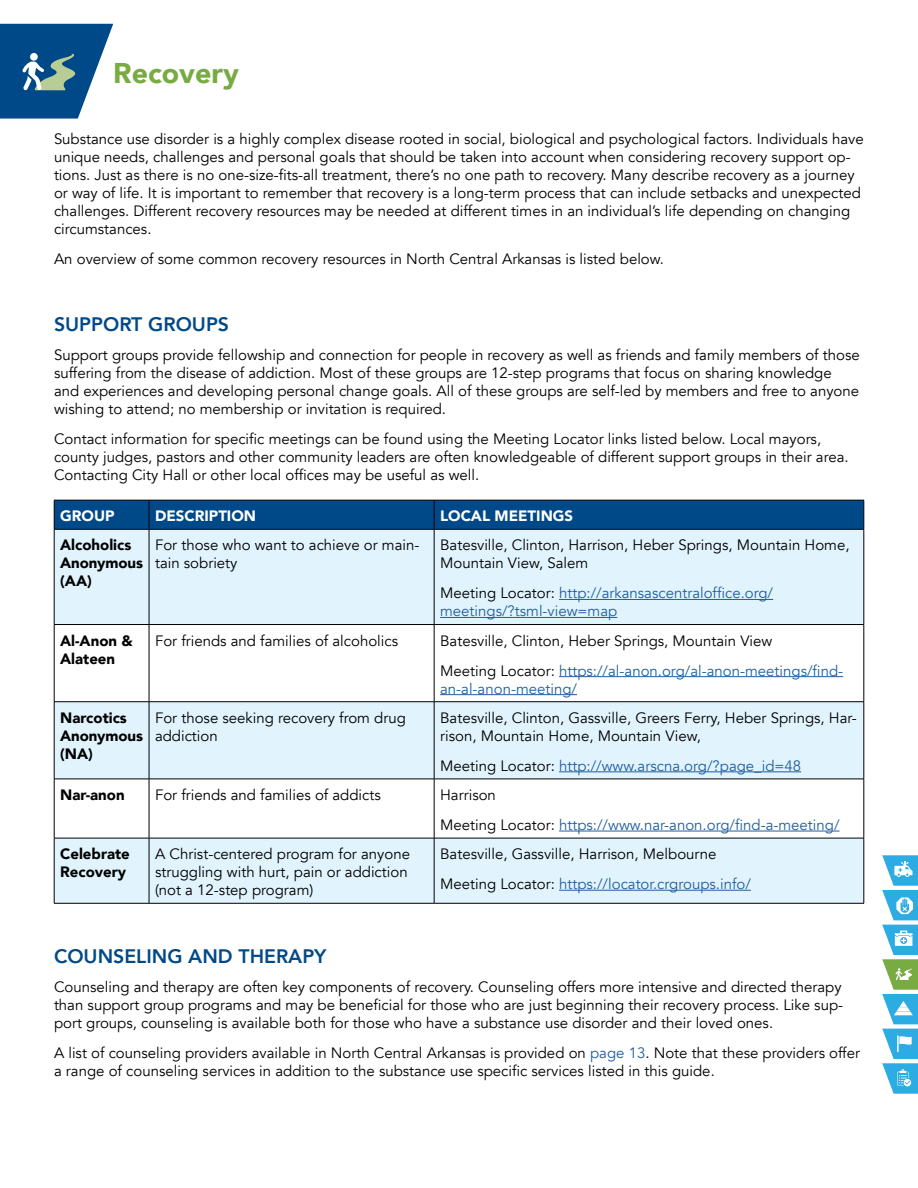
<style>
.page{position:relative;width:918px;height:1188px;background:#fff}
.page>*{position:absolute;margin:0;border:0;box-sizing:border-box;transform-origin:0 0}
.t1{font:900 28.5px "Avenir";color:#78ab41}
.t2{font:800 19.5px "Avenir";color:#004988}
.t3{font:15px/18px "Avenir";color:#000}
.t4{font:15px/18px "Avenir";color:#215e9e}
.t5{font:900 15px/18px "Avenir";color:#000}
.t6{font:900 15px "Avenir";color:#fff}
.s1{color:#000}
.s2{color:#215e9e}
</style>
<div class="page">
<svg style="left:55px;top:530px;width:809px;height:373px;fill:#e1f4fd"></svg>
<svg style="left:54px;top:500px;width:811px;height:29px;background:#004783"></svg>
<hr style="left:54px;top:529px;width:95px;height:1px;background:#000">
<hr style="left:54px;top:530px;width:1px;height:94px;background:#000">
<hr style="left:149px;top:529px;width:285px;height:1px;background:#000">
<hr style="left:149px;top:530px;width:1px;height:94px;background:#000">
<hr style="left:434px;top:529px;width:430px;height:1px;background:#000">
<hr style="left:434px;top:530px;width:1px;height:94px;background:#000">
<hr style="left:864px;top:530px;width:1px;height:94px;background:#000">
<hr style="left:54px;top:624px;width:95px;height:1px;background:#000">
<hr style="left:54px;top:625px;width:1px;height:77px;background:#000">
<hr style="left:149px;top:624px;width:285px;height:1px;background:#000">
<hr style="left:149px;top:625px;width:1px;height:77px;background:#000">
<hr style="left:434px;top:624px;width:430px;height:1px;background:#000">
<hr style="left:434px;top:625px;width:1px;height:77px;background:#000">
<hr style="left:864px;top:625px;width:1px;height:77px;background:#000">
<hr style="left:54px;top:701px;width:95px;height:1px;background:#000">
<hr style="left:54px;top:702px;width:1px;height:77px;background:#000">
<hr style="left:149px;top:701px;width:285px;height:1px;background:#000">
<hr style="left:149px;top:702px;width:1px;height:77px;background:#000">
<hr style="left:434px;top:701px;width:430px;height:1px;background:#000">
<hr style="left:434px;top:702px;width:1px;height:77px;background:#000">
<hr style="left:864px;top:702px;width:1px;height:77px;background:#000">
<hr style="left:54px;top:779px;width:95px;height:1px;background:#000">
<hr style="left:54px;top:779px;width:1px;height:59px;background:#000">
<hr style="left:149px;top:779px;width:285px;height:1px;background:#000">
<hr style="left:149px;top:779px;width:1px;height:59px;background:#000">
<hr style="left:434px;top:779px;width:430px;height:1px;background:#000">
<hr style="left:434px;top:779px;width:1px;height:59px;background:#000">
<hr style="left:864px;top:779px;width:1px;height:59px;background:#000">
<hr style="left:54px;top:838px;width:95px;height:1px;background:#000">
<hr style="left:54px;top:838px;width:1px;height:65px;background:#000">
<hr style="left:149px;top:838px;width:285px;height:1px;background:#000">
<hr style="left:149px;top:838px;width:1px;height:65px;background:#000">
<hr style="left:434px;top:838px;width:430px;height:1px;background:#000">
<hr style="left:434px;top:838px;width:1px;height:65px;background:#000">
<hr style="left:864px;top:838px;width:1px;height:65px;background:#000">
<hr style="left:54px;top:903px;width:95px;height:1px;background:#000">
<hr style="left:149px;top:903px;width:285px;height:1px;background:#000">
<hr style="left:434px;top:903px;width:430px;height:1px;background:#000">
<hr style="left:559px;top:599px;width:214px;height:1px;background:#215e9e">
<hr style="left:440px;top:617px;width:177px;height:1px;background:#215e9e">
<hr style="left:559px;top:676px;width:284px;height:1px;background:#215e9e">
<hr style="left:440px;top:694px;width:137px;height:1px;background:#215e9e">
<hr style="left:559px;top:771px;width:242px;height:1px;background:#215e9e">
<hr style="left:559px;top:831px;width:281px;height:1px;background:#215e9e">
<hr style="left:559px;top:890px;width:192px;height:1px;background:#215e9e">
<svg style="left:0;top:24px;width:113px;height:95px"></svg>
<div style="left:30px;top:53px;width:8px;height:8px;background:#fff;border-radius:50%"></div>
<svg style="left:882px;top:855px;width:36px;height:239px"></svg>
<h1 class="t1" style="left:113px;top:48px;width:127px">Recovery</h1>
<p class="t3" style="left:54px;top:130px;width:811px">Substance use disorder is a highly complex disease rooted in social, biological and psychological factors. Individuals have unique needs, challenges and personal goals that should be taken into account when considering recovery support op&shy;tions. Just as there is no one-size-fits-all treatment, there’s no one path to recovery. Many describe recovery as a journey or way of life. It is important to remember that recovery is a long-term process that can include setbacks and unexpected challenges. Different recovery resources may be needed at different times in an individual’s life depending on changing circumstances.</p>
<p class="t3" style="left:54px;top:250px;width:612px">An overview of some common recovery resources in North Central Arkansas is listed below.</p>
<h2 class="t2" style="left:54px;top:309px;width:177px">SUPPORT GROUPS</h2>
<p class="t3" style="left:54px;top:346px;width:807px">Support groups provide fellowship and connection for people in recovery as well as friends and family members of those suffering from the disease of addiction. Most of these groups are 12-step programs that focus on sharing knowledge and experiences and developing personal change goals. All of these groups are self-led by members and free to anyone wishing to attend; no membership or invitation is required.</p>
<p class="t3" style="left:54px;top:430px;width:796px">Contact information for specific meetings can be found using the Meeting Locator links listed below. Local mayors, county judges, pastors and other community leaders are often knowledgeable of different support groups in their area.<br>Contacting City Hall or other local offices may be useful as well.</p>
<p class="t6" style="left:60px;top:503px;width:56px">GROUP</p>
<p class="t6" style="left:155px;top:503px;width:103px">DESCRIPTION</p>
<p class="t6" style="left:440px;top:503px;width:135px">LOCAL MEETINGS</p>
<p class="t5" style="left:60px;top:536px;width:84px">Alcoholics<br>Anonymous (AA)</p>
<p class="t3" style="left:155px;top:536px;width:266px">For those who want to achieve or main&shy;tain sobriety</p>
<p class="t3" style="left:440px;top:536px;width:411px">Batesville, Clinton, Harrison, Heber Springs, Mountain Home,<br>Mountain View, Salem</p>
<p class="t4" style="left:440px;top:584px;width:335px"><span class="s1">Meeting Locator:</span> http://arkansascentraloffice.org/ meetings/?tsml-view=map</p>
<p class="t5" style="left:60px;top:631px;width:74px">Al-Anon &amp;<br>Alateen</p>
<p class="t3" style="left:155px;top:632px;width:245px">For friends and families of alcoholics</p>
<p class="t3" style="left:440px;top:626px;width:405px;line-height:30px">Batesville, Clinton, Heber Springs, Mountain View<br>Meeting Locator: <span class="s2">https://al-anon.org/al-anon-meetings/find-</span></p>
<p class="t4" style="left:440px;top:680px;width:138px">an-al-anon-meeting/</p>
<p class="t5" style="left:60px;top:708px;width:84px">Narcotics<br>Anonymous (NA)</p>
<p class="t3" style="left:155px;top:709px;width:252px">For those seeking recovery from drug addiction</p>
<p class="t3" style="left:440px;top:709px;width:418px">Batesville, Clinton, Gassville, Greers Ferry, Heber Springs, Har&shy;rison, Mountain Home, Mountain View,</p>
<p class="t4" style="left:440px;top:757px;width:363px"><span class="s1">Meeting Locator:</span> http://www.arscna.org/?page_id=48</p>
<p class="t5" style="left:60px;top:785px;width:66px">Nar-anon</p>
<p class="t3" style="left:155px;top:786px;width:227px">For friends and families of addicts</p>
<p class="t4" style="left:440px;top:780px;width:401px;line-height:30px"><span class="s1">Harrison<br>Meeting Locator:</span> https://www.nar-anon.org/find-a-meeting/</p>
<p class="t5" style="left:60px;top:844px;width:71px">Celebrate<br>Recovery</p>
<p class="t3" style="left:155px;top:845px;width:256px">A Christ-centered program for anyone struggling with hurt, pain or addiction (not a 12-step program)</p>
<p class="t3" style="left:440px;top:839px;width:312px;line-height:30px">Batesville, Gassville, Harrison, Melbourne<br>Meeting Locator: <span class="s2">https://locator.crgroups.info/</span></p>
<h2 class="t2" style="left:54px;top:941px;width:274px">COUNSELING AND THERAPY</h2>
<p class="t3" style="left:54px;top:978px;width:791px;text-align:justify">Counseling and therapy are often key components of recovery. Counseling offers more intensive and directed therapy than support group programs and may be beneficial for those who are just beginning their recovery process. Like sup&shy;port groups, counseling is available both for those who have a substance use disorder and their loved ones.</p>
<p class="t3" style="left:54px;top:1044px;width:808px">A list of counseling providers available in North Central Arkansas is provided on <span class="s2">page 13</span>. Note that these providers offer a range of counseling services in addition to the substance use specific services listed in this guide.</p>
</div>
